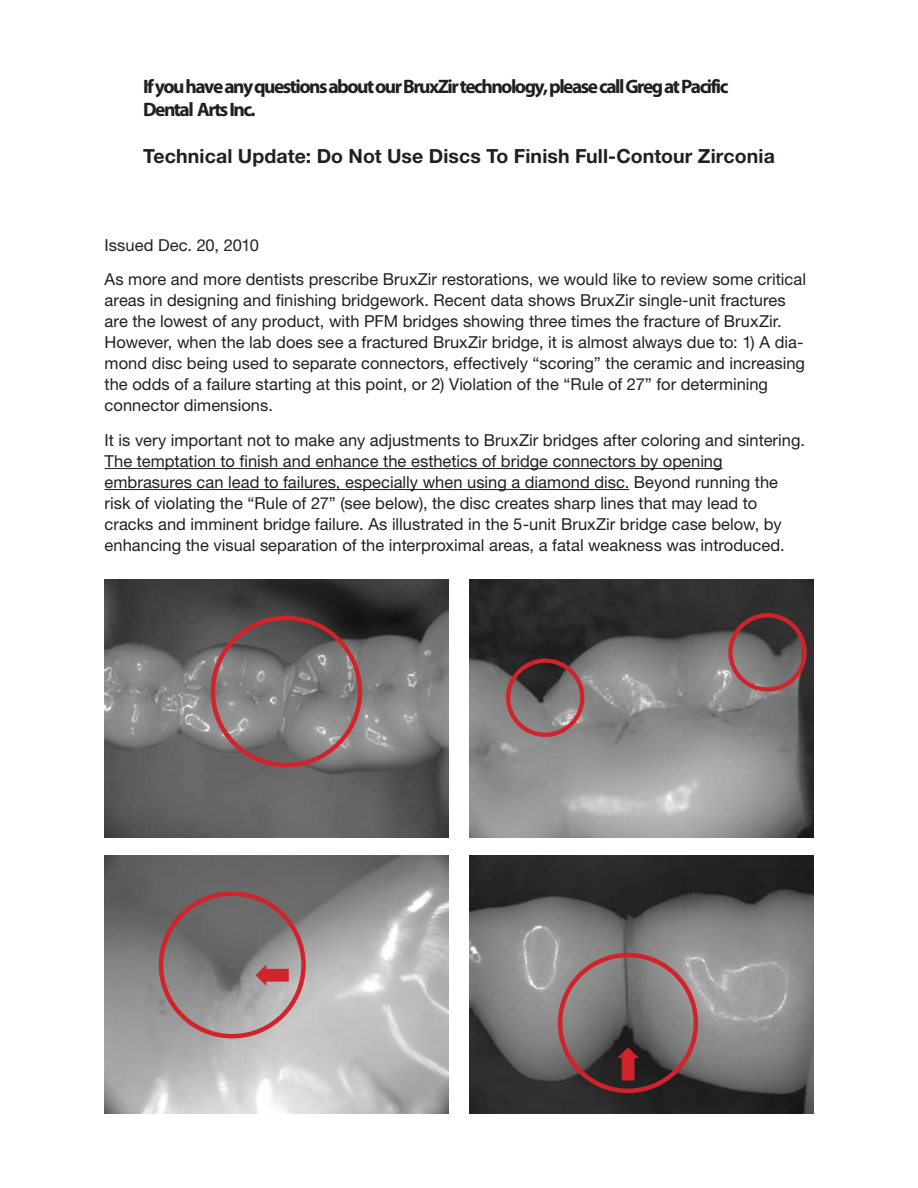
<style>
.page{position:relative;width:918px;height:1188px;background:#fff}
.page>*{position:absolute;margin:0;border:0;box-sizing:border-box;transform-origin:0 0}
.t1{font:700 19.5px/23.4px "Myriad Pro";letter-spacing:-.075em;color:#231f20}
.t2{font:700 19.5px "Helvetica Neue LT Std";letter-spacing:.005em;color:#231f20}
.t3{font:16.5px/21px "Helvetica Neue LT Std";color:#231f20}
</style>
<div class="page">
<img style="left:105px;top:579px;width:344px;height:258px">
<div style="left:211px;top:616px;width:151px;height:151px;border:4px solid #d1232a;border-radius:50%"></div>
<img style="left:469px;top:579px;width:344px;height:258px">
<div style="left:506px;top:659px;width:78px;height:78px;border:4px solid #d1232a;border-radius:50%"></div>
<div style="left:728px;top:613px;width:79px;height:79px;border:4px solid #d1232a;border-radius:50%"></div>
<img style="left:105px;top:856px;width:344px;height:258px">
<div style="left:159px;top:891px;width:147px;height:147px;border:4px solid #d1232a;border-radius:50%"></div>
<img style="left:469px;top:856px;width:344px;height:258px">
<div style="left:558px;top:953px;width:140px;height:140px;border:4px solid #d1232a;border-radius:50%"></div>
<hr style="left:105px;top:489px;width:524px;height:1px;background:#231f20">
<hr style="left:105px;top:468px;width:618px;height:1px;background:#231f20">
<svg style="left:256px;top:965px;width:33px;height:21px"></svg>
<svg style="left:618px;top:1048px;width:21px;height:33px"></svg>
<p class="t1" style="left:143px;top:75px;width:587px">If you have any questions about our BruxZir technology, please call Greg at Pacific<br>Dental Arts Inc.</p>
<p class="t2" style="left:143px;top:144px;width:633px">Technical Update: Do Not Use Discs To Finish Full-Contour Zirconia</p>
<p class="t3" style="left:105px;top:228px;width:703px;line-height:34.5px">Issued Dec. 20, 2010<br>As more and more dentists prescribe BruxZir restorations, we would like to review some critical</p>
<p class="t3" style="left:105px;top:290px;width:702px">areas in designing and finishing bridgework. Recent data shows BruxZir single-unit fractures are the lowest of any product, with PFM bridges showing three times the fracture of BruxZir.<br>However, when the lab does see a fractured BruxZir bridge, it is almost always due to: 1) A dia&shy;mond disc being used to separate connectors, effectively “scoring” the ceramic and increasing the odds of a failure starting at this point, or 2) Violation of the “Rule of 27” for determining connector dimensions.</p>
<p class="t3" style="left:105px;top:429px;width:702px">It is very important not to make any adjustments to BruxZir bridges after coloring and sintering.<br>The temptation to finish and enhance the esthetics of bridge connectors by opening embrasures can lead to failures, especially when using a diamond disc. Beyond running the risk of violating the “Rule of 27” (see below), the disc creates sharp lines that may lead to cracks and imminent bridge failure. As illustrated in the 5-unit BruxZir bridge case below, by enhancing the visual separation of the interproximal areas, a fatal weakness was introduced.</p>
</div>
